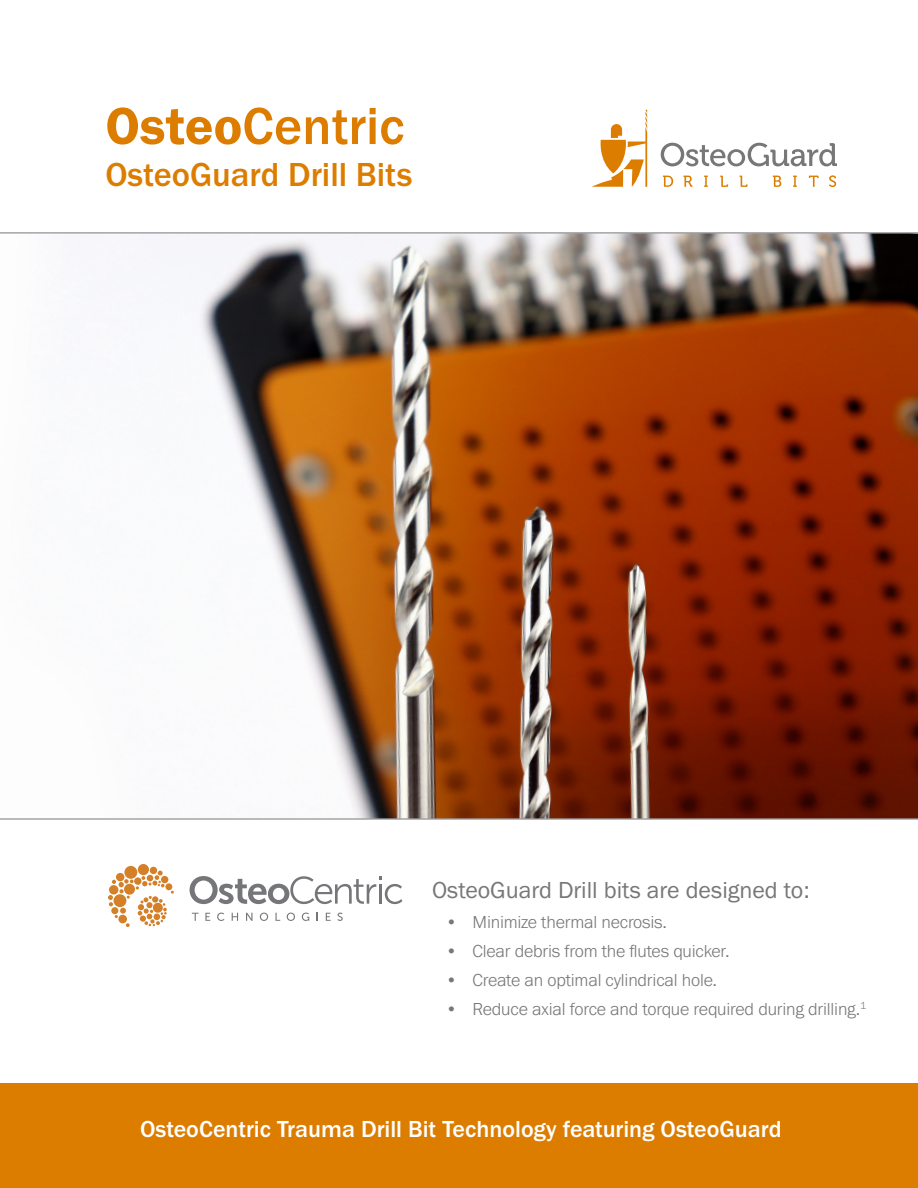
<style>
.page{position:relative;width:918px;height:1188px;background:#fff}
.page>*{position:absolute;margin:0;border:0;box-sizing:border-box;transform-origin:0 0}
.t1{font:500 54px "Franklin Gothic URW";color:#dc7d00}
.t2{font:500 34.5px "Franklin Gothic URW";color:#dc7d00}
.t3{font:500 24px "Franklin Gothic URW";color:#fff}
.Body_Text{font:24px "Franklin Gothic URW Boo";color:#77777a}
.t4{font:300 18px "Franklin Gothic URW";letter-spacing:-.01em;color:#77777a}
.s1{font-family:"Franklin Gothic URW Dem";font-weight:400}
</style>
<div class="page">
<img style="left:0;top:234px;width:918px;height:585px">
<div style="left:0;top:1084px;width:918px;height:104px;background:#dc7d00"></div>
<hr style="left:0;top:233px;width:918px;height:1px;background:#77777a">
<hr style="left:0;top:819px;width:918px;height:1px;background:#77777a">
<svg style="left:592px;top:110px;width:55px;height:77px"></svg>
<svg style="left:661px;top:143px;width:176px;height:23px"></svg>
<svg style="left:663px;top:176px;width:10px;height:11px"></svg>
<svg style="left:683px;top:176px;width:10px;height:11px"></svg>
<svg style="left:704px;top:176px;width:4px;height:11px"></svg>
<svg style="left:720px;top:176px;width:8px;height:11px"></svg>
<svg style="left:740px;top:176px;width:7px;height:11px"></svg>
<svg style="left:773px;top:176px;width:8px;height:11px"></svg>
<svg style="left:793px;top:176px;width:4px;height:11px"></svg>
<svg style="left:809px;top:176px;width:10px;height:11px"></svg>
<svg style="left:829px;top:175px;width:7px;height:12px"></svg>
<div style="left:150px;top:867px;width:7px;height:7px;background:#d38028;border-radius:50%"></div>
<div style="left:138px;top:864px;width:11px;height:11px;background:#d38028;border-radius:50%"></div>
<svg style="left:108px;top:871px;width:66px;height:56px"></svg>
<div style="left:109px;top:885px;width:9px;height:10px;background:#d38028;border-radius:50%"></div>
<div style="left:114px;top:894px;width:12px;height:13px;background:#d38028;border-radius:50%"></div>
<div style="left:124px;top:866px;width:13px;height:13px;background:#d38028;border-radius:50%"></div>
<div style="left:153px;top:903px;width:10px;height:10px;background:#d38028;border-radius:50%"></div>
<svg style="left:190px;top:876px;width:212px;height:28px"></svg>
<svg style="left:192px;top:913px;width:7px;height:8px"></svg>
<svg style="left:205px;top:913px;width:5px;height:8px"></svg>
<svg style="left:217px;top:913px;width:7px;height:8px"></svg>
<svg style="left:232px;top:913px;width:6px;height:8px"></svg>
<svg style="left:246px;top:913px;width:6px;height:8px"></svg>
<svg style="left:260px;top:913px;width:8px;height:8px"></svg>
<svg style="left:275px;top:913px;width:5px;height:8px"></svg>
<svg style="left:287px;top:913px;width:8px;height:8px"></svg>
<svg style="left:302px;top:913px;width:7px;height:8px"></svg>
<svg style="left:326px;top:913px;width:5px;height:8px"></svg>
<svg style="left:337px;top:913px;width:6px;height:8px"></svg>
<p class="t1" style="left:105px;top:93px;width:300px"><span class="s1">Osteo</span>Centric</p>
<p class="t2" style="left:105px;top:153px;width:309px">OsteoGuard Drill Bits</p>
<p class="Body_Text" style="left:432px;top:875px;width:379px">OsteoGuard Drill bits are designed to:</p>
<p class="t4" style="left:446px;top:910px;width:223px">• Minimize thermal necrosis.</p>
<p class="t4" style="left:446px;top:940px;width:286px">• Clear debris from the flutes quicker.</p>
<p class="t4" style="left:446px;top:969px;width:273px">• Create an optimal cylindrical hole.</p>
<p class="t4" style="left:446px;top:998px;width:422px">• Reduce axial force and torque required during drilling.<sup>1</sup></p>
<p class="t3" style="left:140px;top:1114px;width:643px">OsteoCentric Trauma Drill Bit Technology featuring OsteoGuard</p>
</div>
